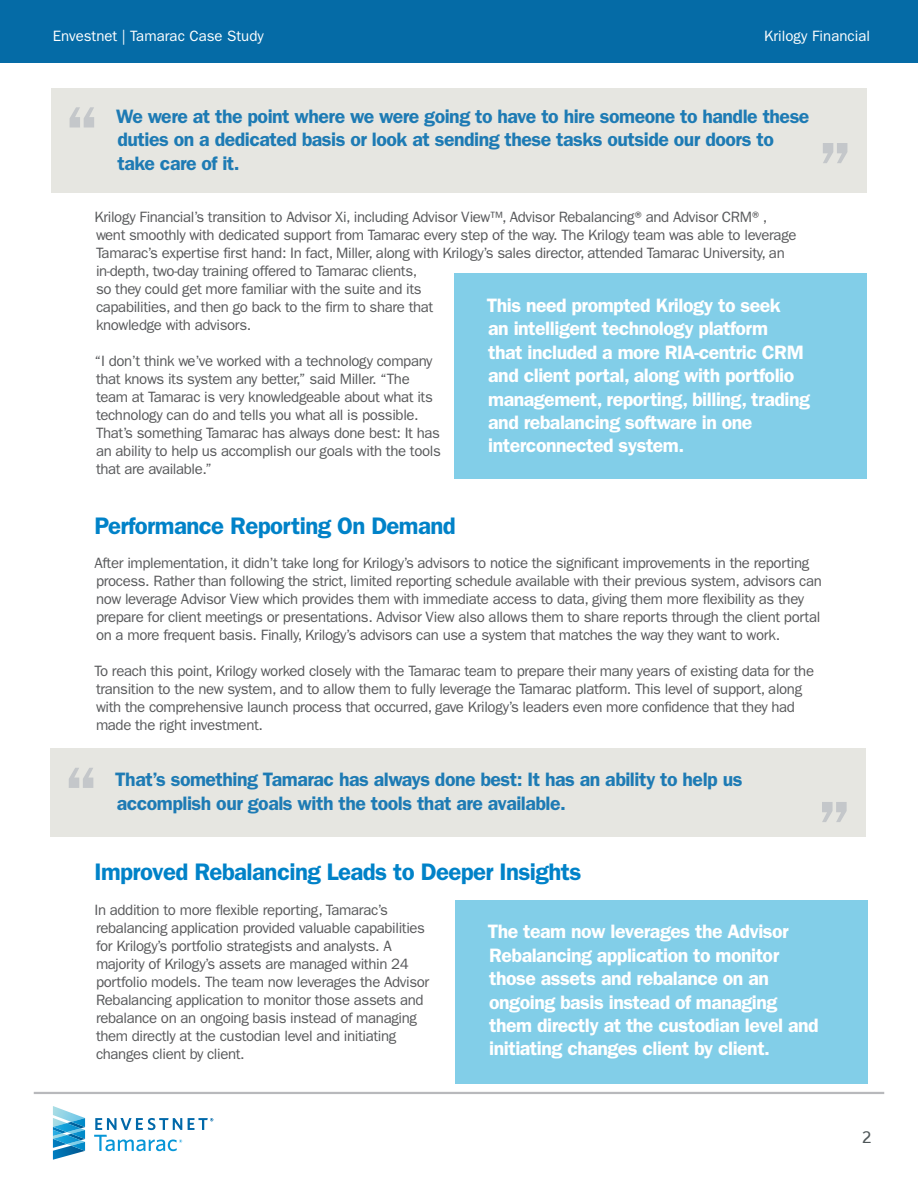
<style>
.page{position:relative;width:918px;height:1188px;background:#fff}
.page>*{position:absolute;margin:0;border:0;box-sizing:border-box;transform-origin:0 0}
.Paragraph_Style_1{font:600 72px "Franklin Gothic";color:#c4c7ca}
.Paragraph_Style_1-2{font:600 24px "Franklin Gothic";letter-spacing:-.025em;color:#0082c8}
.Paragraph_Style_1-3{font:600 19.5px/23.4px "Franklin Gothic";letter-spacing:-.025em;color:#fff}
.Paragraph_Style_1-4{font:600 19.5px/23.4px "Franklin Gothic";letter-spacing:-.025em;color:#1e7bb4}
.t1{font:18px "Slate W01";color:#4f5759}
.Paragraph_Style_1-5{font:15px/18px "Franklin Gothic";letter-spacing:-.025em;color:#58595b}
.t2{font:15px "Franklin Gothic";color:#fff}
</style>
<div class="page">
<svg style="left:53px;top:1106px;width:32px;height:54px"></svg>
<svg style="left:188px;top:1118px;width:25px;height:12px"></svg>
<svg style="left:94px;top:1118px;width:88px;height:33px"></svg>
<div style="left:0;top:0;width:918px;height:63px;background:#056ba6"></div>
<hr style="left:34px;top:1092px;width:850px;height:2px;background:#b8b9bc">
<div style="left:50px;top:749px;width:816px;height:88px;background:#e6e6e1"></div>
<div style="left:454px;top:273px;width:413px;height:205px;background:#82cee8"></div>
<div style="left:455px;top:900px;width:413px;height:183px;background:#82cee8"></div>
<div style="left:51px;top:88px;width:816px;height:105px;background:#e6e6e1"></div>
<p class="t2" style="left:53px;top:27px;width:212px">Envestnet | Tamarac Case Study</p>
<p class="t2" style="left:764px;top:27px;width:107px">Krilogy Financial</p>
<p class="Paragraph_Style_1" style="left:65px;top:89px;width:36px">“</p>
<p class="Paragraph_Style_1-4" style="left:116px;top:104px;width:695px">We were at the point where we were going to have to hire someone to handle these duties on a dedicated basis or look at sending these tasks outside our doors to</p>
<p class="Paragraph_Style_1-4" style="left:118px;top:151px;width:124px">take care of it.</p>
<p class="Paragraph_Style_1" style="left:818px;top:125px;width:36px">”</p>
<p class="Paragraph_Style_1-5" style="left:94px;top:208px;width:704px">Krilogy Financial’s transition to Advisor Xi, including Advisor View™, Advisor Rebalancing®and Advisor CRM®, went smoothly with dedicated support from Tamarac every step of the way. The Krilogy team was able to leverage Tamarac’s expertise first hand: In fact, Miller, along with Krilogy’s sales director, attended Tamarac University, an in-depth, two-day training offered to Tamarac clients,<br>so they could get more familiar with the suite and its<br>capabilities, and then go back to the firm to share that<br>knowledge with advisors.</p>
<p class="Paragraph_Style_1-5" style="left:94px;top:352px;width:348px">“I don’t think we’ve worked with a technology company that knows its system any better,” said Miller. “The team at Tamarac is very knowledgeable about what its technology can do and tells you what all is possible.<br>That’s something Tamarac has always done best: It has an ability to help us accomplish our goals with the tools that are available.”</p>
<p class="Paragraph_Style_1-3" style="left:487px;top:294px;width:325px">This need prompted Krilogy to seek<br>an intelligent technology platform<br>that included a more RIA-centric CRM and client portal, along with portfolio management, reporting, billing, trading and rebalancing software in one interconnected system.</p>
<p class="Paragraph_Style_1-2" style="left:94px;top:512px;width:363px">Performance Reporting On Demand</p>
<p class="Paragraph_Style_1-5" style="left:94px;top:554px;width:729px">After implementation, it didn’t take long for Krilogy’s advisors to notice the significant improvements in the reporting process. Rather than following the strict, limited reporting schedule available with their previous system, advisors can now leverage Advisor View which provides them with immediate access to data, giving them more flexibility as they prepare for client meetings or presentations. Advisor View also allows them to share reports through the client portal on a more frequent basis. Finally, Krilogy’s advisors can use a system that matches the way they want to work.</p>
<p class="Paragraph_Style_1-5" style="left:94px;top:662px;width:721px">To reach this point, Krilogy worked closely with the Tamarac team to prepare their many years of existing data for the transition to the new system, and to allow them to fully leverage the Tamarac platform. This level of support, along with the comprehensive launch process that occurred, gave Krilogy’s leaders even more confidence that they had made the right investment.</p>
<p class="Paragraph_Style_1" style="left:64px;top:750px;width:36px">“</p>
<p class="Paragraph_Style_1-4" style="left:115px;top:768px;width:629px">That’s something Tamarac has always done best: It has an ability to help us</p>
<p class="Paragraph_Style_1-4" style="left:117px;top:791px;width:451px">accomplish our goals with the tools that are available.</p>
<p class="Paragraph_Style_1" style="left:817px;top:784px;width:36px">”</p>
<p class="Paragraph_Style_1-2" style="left:94px;top:858px;width:488px">Improved Rebalancing Leads to Deeper Insights</p>
<p class="Paragraph_Style_1-5" style="left:94px;top:901px;width:336px">In addition to more flexible reporting, Tamarac’s rebalancing application provided valuable capabilities for Krilogy’s portfolio strategists and analysts. A majority of Krilogy’s assets are managed within 24 portfolio models. The team now leverages the Advisor Rebalancing application to monitor those assets and rebalance on an ongoing basis instead of managing them directly at the custodian level and initiating changes client by client.</p>
<p class="Paragraph_Style_1-3" style="left:488px;top:920px;width:332px">The team now leverages the Advisor Rebalancing application to monitor those assets and rebalance on an ongoing basis instead of managing them directly at the custodian level and initiating changes client by client.</p>
<p class="t1" style="left:862px;top:1128px;width:11px">2</p>
</div>
